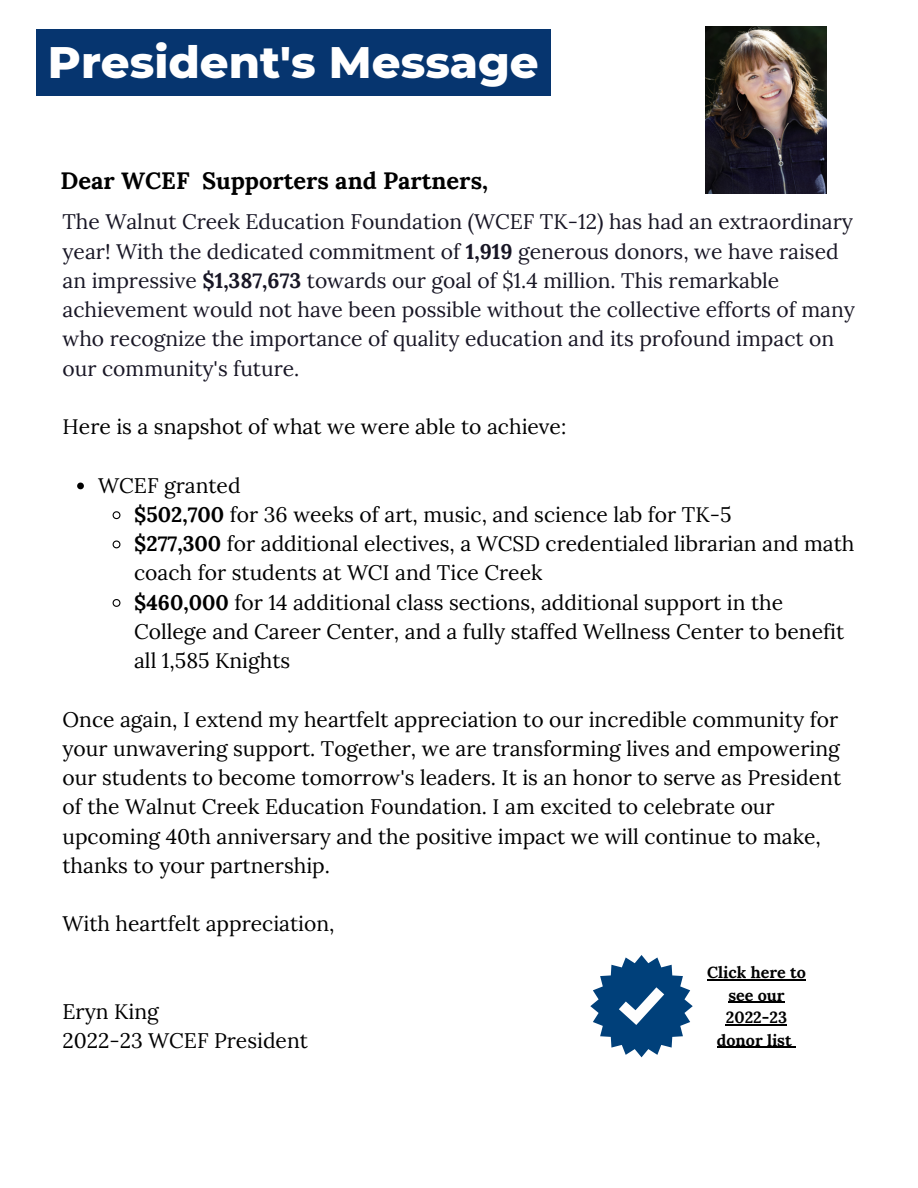
<style>
.page{position:relative;width:918px;height:1188px;background:#fff}
.page>*{position:absolute;margin:0;border:0;box-sizing:border-box;transform-origin:0 0}
.t1{font:800 45px "Montserrat";color:#fff}
.t2{font:700 23.7px "Lora";color:#000}
.t3{font:21px/29.2px "Lora";color:#000}
.t4{font:21px/29.2px "Lora";color:#181625}
.t5{font:700 16.05px/22.5px "Lora";color:#000;text-align:center}
.s1{font-weight:700}
</style>
<div class="page">
<img style="left:705px;top:26px;width:122px;height:168px">
<svg style="left:77px;top:483px;width:7px;height:6px"></svg>
<svg style="left:112px;top:511px;width:9px;height:9px"></svg>
<svg style="left:112px;top:540px;width:9px;height:9px"></svg>
<svg style="left:112px;top:599px;width:9px;height:8px"></svg>
<svg style="left:590px;top:955px;width:103px;height:102px"></svg>
<div style="left:36px;top:29px;width:515px;height:67px;background:#06356f"></div>
<hr style="left:707px;top:979px;width:99px;height:1px;background:#000">
<hr style="left:728px;top:1002px;width:57px;height:1px;background:#000">
<hr style="left:726px;top:1024px;width:61px;height:1px;background:#000">
<hr style="left:717px;top:1047px;width:75px;height:1px;background:#000">
<p class="t1" style="left:48px;top:34px;width:492px">President's Message</p>
<p class="t2" style="left:61px;top:165px;width:429px">Dear WCEF Supporters and Partners,</p>
<p class="t4" style="left:63px;top:207px;width:794px">The Walnut Creek Education Foundation (WCEF TK-12) has had an extraordinary year! With the dedicated commitment of <span class="s1">1,919</span> generous donors, we have raised an impressive <span class="s1">$1,387,673</span> towards our goal of $1.4 million. This remarkable achievement would not have been possible without the collective efforts of many who recognize the importance of quality education and its profound impact on our community's future.</p>
<p class="t3" style="left:63px;top:412px;width:505px">Here is a snapshot of what we were able to achieve:</p>
<p class="t3" style="left:98px;top:470px;width:144px">WCEF granted</p>
<p class="t3" style="left:134px;top:500px;width:599px"><span class="s1">$502,700</span> for 36 weeks of art, music, and science lab for TK-5</p>
<p class="t3" style="left:134px;top:529px;width:722px"><span class="s1">$277,300</span> for additional electives, a WCSD credentialed librarian and math coach for students at WCI and Tice Creek</p>
<p class="t3" style="left:134px;top:587px;width:712px"><span class="s1">$460,000</span> for 14 additional class sections, additional support in the<br>College and Career Center, and a fully staffed Wellness Center to benefit all 1,585 Knights</p>
<p class="t3" style="left:63px;top:704px;width:780px">Once again, I extend my heartfelt appreciation to our incredible community for your unwavering support. Together, we are transforming lives and empowering our students to become tomorrow's leaders. It is an honor to serve as President of the Walnut Creek Education Foundation. I am excited to celebrate our upcoming 40th anniversary and the positive impact we will continue to make, thanks to your partnership.</p>
<p class="t3" style="left:63px;top:909px;width:274px">With heartfelt appreciation,</p>
<p class="t3" style="left:63px;top:997px;width:98px">Eryn King</p>
<p class="t3" style="left:63px;top:1026px;width:247px">2022-23 WCEF President</p>
<p class="t5" style="left:707px;top:961px;width:100px">Click here to see our<br>2022-23 donor list</p>
</div>
